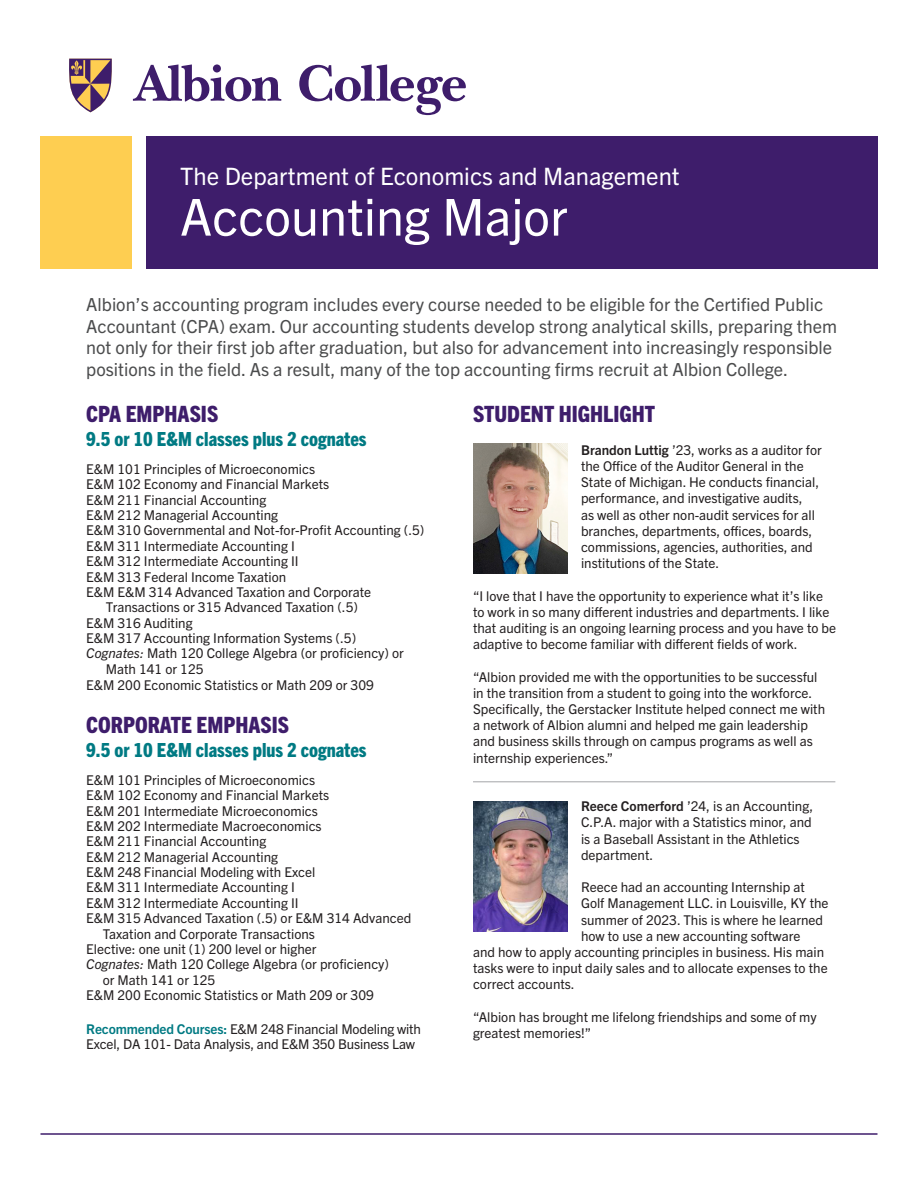
<style>
.page{position:relative;width:918px;height:1188px;background:#fff}
.page>*{position:absolute;margin:0;border:0;box-sizing:border-box;transform-origin:0 0}
.t1{font:51px "Trade Gothic Next LT Pro";color:#fff}
.t2{font:24px "Trade Gothic Next LT Pro";color:#fff}
.t3{font:800 condensed 22.5px "Trade Gothic Next LT Pro";color:#3e1d6b}
.t4{font:800 condensed 19.5px "Trade Gothic Next LT Pro";color:#007a83}
.t5{font:18px/21.6px "Trade Gothic Next LT Pro";color:#4b4c4d}
.t6{font:13.5px/16.2px "Trade Gothic Next LT Pro";color:#231f20}
.s1{font-weight:700}
.s2{font-style:italic}
.s3{font-weight:700;color:#007a83}
</style>
<div class="page">
<div style="left:40px;top:136px;width:92px;height:132px;background:#fece51"></div>
<svg style="left:133px;top:64px;width:148px;height:37px"></svg>
<svg style="left:299px;top:64px;width:167px;height:51px"></svg>
<svg style="left:69px;top:59px;width:43px;height:53px"></svg>
<div style="left:146px;top:136px;width:732px;height:132px;background:#3e1d6b"></div>
<hr style="left:40px;top:1133px;width:838px;height:2px;background:#3e1d6b">
<img style="left:473px;top:443px;width:95px;height:130px">
<hr style="left:473px;top:781px;width:362px;height:1px;background:#a3a4a8">
<img style="left:473px;top:802px;width:95px;height:130px">
<p class="t2" style="left:180px;top:159px;width:501px">The Department of Economics and Management</p>
<p class="t1" style="left:180px;top:182px;width:389px">Accounting Major</p>
<p class="t5" style="left:86px;top:292px;width:752px">Albion’s accounting program includes every course needed to be eligible for the Certified Public Accountant (CPA) exam. Our accounting students develop strong analytical skills, preparing them not only for their first job after graduation, but also for advancement into increasingly responsible positions in the field. As a result, many of the top accounting firms recruit at Albion College.</p>
<p class="t3" style="left:473px;top:399px;width:184px">STUDENT HIGHLIGHT</p>
<p class="t6" style="left:581px;top:441px;width:242px"><span class="s1">Brandon Luttig</span> ’23, works as a auditor for the Office of the Auditor General in the State of Michigan. He conducts financial, performance, and investigative audits,<br>as well as other non-audit services for all branches, departments, offices, boards, commissions, agencies, authorities, and institutions of the State.</p>
<p class="t6" style="left:473px;top:587px;width:365px">“I love that I have the opportunity to experience what it’s like to work in so many different industries and departments. I like that auditing is an ongoing learning process and you have to be adaptive to become familiar with different fields of work.</p>
<p class="t6" style="left:473px;top:668px;width:354px">“Albion provided me with the opportunities to be successful in the transition from a student to going into the workforce.<br>Specifically, the Gerstacker Institute helped connect me with a network of Albion alumni and helped me gain leadership and business skills through on campus programs as well as internship experiences.”</p>
<p class="t6" style="left:581px;top:797px;width:234px"><span class="s1">Reece Comerford</span> ’24, is an Accounting, C.P.A. major with a Statistics minor, and is a Baseball Assistant in the Athletics department.</p>
<p class="t6" style="left:581px;top:878px;width:225px">Reece had an accounting Internship at</p>
<p class="t6" style="left:581px;top:894px;width:249px">Golf Management LLC. in Louisville, KY the</p>
<p class="t6" style="left:581px;top:911px;width:244px">summer of 2023. This is where he learned</p>
<p class="t6" style="left:581px;top:927px;width:221px">how to use a new accounting software</p>
<p class="t6" style="left:473px;top:943px;width:353px">and how to apply accounting principles in business. His main</p>
<p class="t6" style="left:473px;top:959px;width:356px">tasks were to input daily sales and to allocate expenses to the</p>
<p class="t6" style="left:473px;top:975px;width:103px">correct accounts.</p>
<p class="t6" style="left:473px;top:1008px;width:345px">“Albion has brought me lifelong friendships and some of my greatest memories!”</p>
<p class="t3" style="left:86px;top:399px;width:134px">CPA EMPHASIS</p>
<p class="t4" style="left:86px;top:425px;width:282px">9.5 or 10 E&amp;M classes plus 2 cognates</p>
<p class="t6" style="left:86px;top:460px;width:230px">E&amp;M 101 Principles of Microeconomics</p>
<p class="t6" style="left:86px;top:475px;width:244px">E&amp;M 102 Economy and Financial Markets</p>
<p class="t6" style="left:86px;top:491px;width:181px">E&amp;M 211 Financial Accounting</p>
<p class="t6" style="left:86px;top:506px;width:193px">E&amp;M 212 Managerial Accounting</p>
<p class="t6" style="left:86px;top:522px;width:340px">E&amp;M 310 Governmental and Not-for-Profit Accounting (.5)</p>
<p class="t6" style="left:86px;top:537px;width:210px">E&amp;M 311 Intermediate Accounting I</p>
<p class="t6" style="left:86px;top:552px;width:214px">E&amp;M 312 Intermediate Accounting II</p>
<p class="t6" style="left:86px;top:568px;width:201px">E&amp;M 313 Federal Income Taxation</p>
<p class="t6" style="left:86px;top:584px;width:287px;line-height:15.3px;text-align:center">E&amp;M E&amp;M 314 Advanced Taxation and Corporate<br>Transactions or 315 Advanced Taxation (.5)</p>
<p class="t6" style="left:86px;top:614px;width:108px">E&amp;M 316 Auditing</p>
<p class="t6" style="left:86px;top:629px;width:271px">E&amp;M 317 Accounting Information Systems (.5)</p>
<p class="t6" style="left:106px;top:645px;width:300px;line-height:15.3px;text-indent:-20px"><span class="s2">Cognates:</span> Math 120 College Algebra (or proficiency) or<br>Math 141 or 125</p>
<p class="t6" style="left:86px;top:676px;width:289px">E&amp;M 200 Economic Statistics or Math 209 or 309</p>
<p class="t3" style="left:86px;top:710px;width:204px">CORPORATE EMPHASIS</p>
<p class="t4" style="left:86px;top:736px;width:282px">9.5 or 10 E&amp;M classes plus 2 cognates</p>
<p class="t6" style="left:86px;top:771px;width:230px">E&amp;M 101 Principles of Microeconomics</p>
<p class="t6" style="left:86px;top:786px;width:244px">E&amp;M 102 Economy and Financial Markets</p>
<p class="t6" style="left:86px;top:802px;width:233px">E&amp;M 201 Intermediate Microeconomics</p>
<p class="t6" style="left:86px;top:817px;width:237px">E&amp;M 202 Intermediate Macroeconomics</p>
<p class="t6" style="left:86px;top:832px;width:181px">E&amp;M 211 Financial Accounting</p>
<p class="t6" style="left:86px;top:848px;width:193px">E&amp;M 212 Managerial Accounting</p>
<p class="t6" style="left:86px;top:863px;width:231px">E&amp;M 248 Financial Modeling with Excel</p>
<p class="t6" style="left:86px;top:879px;width:210px">E&amp;M 311 Intermediate Accounting I</p>
<p class="t6" style="left:86px;top:894px;width:214px">E&amp;M 312 Intermediate Accounting II</p>
<p class="t6" style="left:103px;top:910px;width:310px;line-height:15.3px;text-indent:-17px">E&amp;M 315 Advanced Taxation (.5) or E&amp;M 314 Advanced<br>Taxation and Corporate Transactions</p>
<p class="t6" style="left:86px;top:940px;width:232px">Elective: one unit (1) 200 level or higher</p>
<p class="t6" style="left:103px;top:956px;width:288px;line-height:15.3px;text-indent:-17px"><span class="s2">Cognates:</span> Math 120 College Algebra (or proficiency) or Math 141 or 125</p>
<p class="t6" style="left:86px;top:986px;width:289px">E&amp;M 200 Economic Statistics or Math 209 or 309</p>
<p class="t6" style="left:86px;top:1020px;width:336px;line-height:15.3px"><span class="s3">Recommended Courses:</span> E&amp;M 248 Financial Modeling with<br>Excel, DA 101- Data Analysis, and E&amp;M 350 Business Law</p>
</div>
